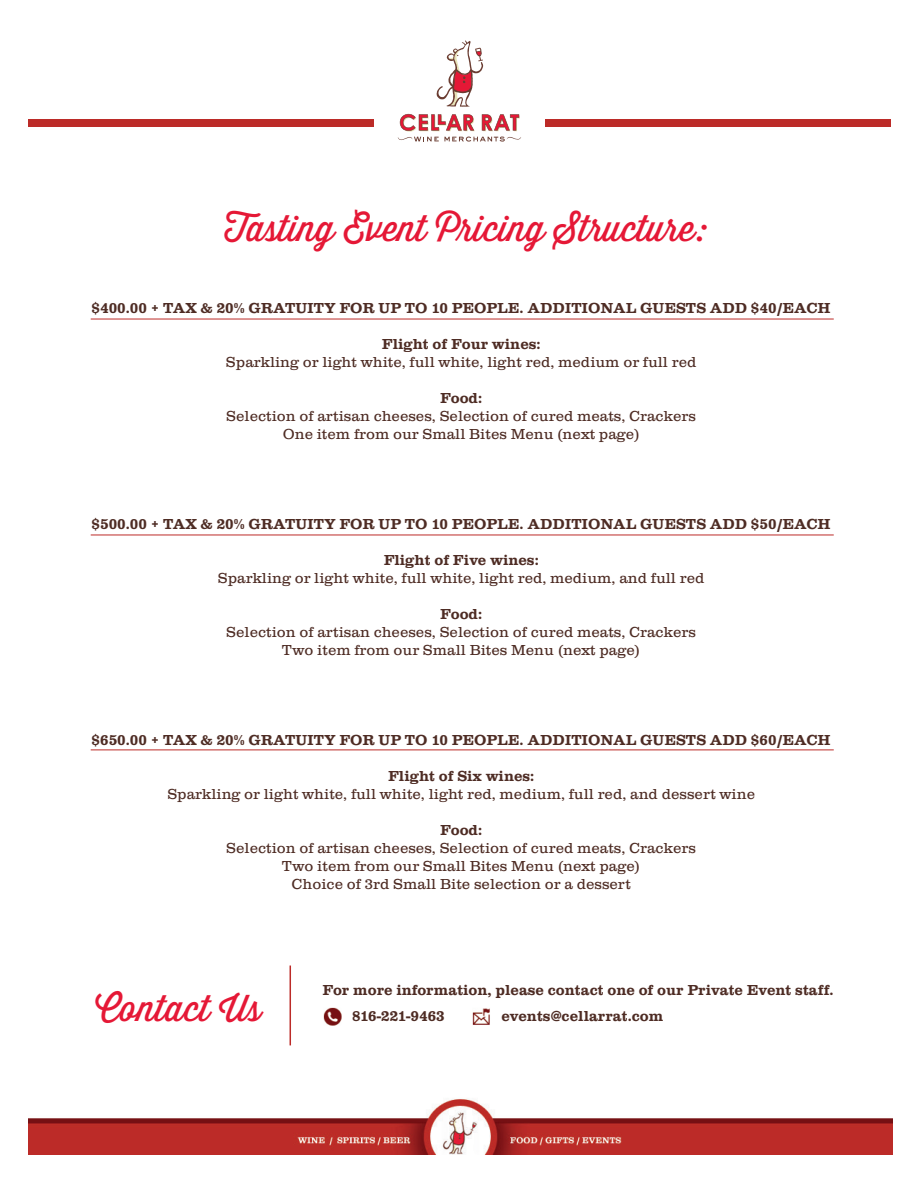
<style>
.page{position:relative;width:918px;height:1188px;background:#fff}
.page>*{position:absolute;margin:0;border:0;box-sizing:border-box;transform-origin:0 0}
.t1{font:36px "Thirsty Script";color:#e51836}
.t2{font:15px "Clarendon T Ligh";color:#4e2c24}
.t3{font:700 15px "Clarendon T";color:#4e2c24}
</style>
<div class="page">
<svg style="left:398px;top:114px;width:123px;height:28px"></svg>
<svg style="left:436px;top:40px;width:47px;height:67px"></svg>
<div style="left:28px;top:119px;width:346px;height:7px;background:#bc2b28"></div>
<div style="left:546px;top:119px;width:345px;height:7px;background:#bc2b28"></div>
<img style="left:28px;top:1099px;width:864px;height:55px">
<hr style="left:290px;top:966px;width:1px;height:79px;background:#bc2b28">
<img style="left:323px;top:1007px;width:19px;height:19px">
<img style="left:472px;top:1008px;width:18px;height:17px">
<hr style="left:91px;top:319px;width:743px;height:1px;background:#bc2b28">
<hr style="left:91px;top:535px;width:743px;height:1px;background:#bc2b28">
<hr style="left:91px;top:750px;width:743px;height:1px;background:#bc2b28">
<p class="t1" style="left:225px;top:202px;width:483px">Tasting Event Pricing Structure:</p>
<p class="t3" style="left:92px;top:300px;width:741px">$400.00 + TAX &amp; 20% GRATUITY FOR UP TO 10 PEOPLE. ADDITIONAL GUESTS ADD $40/EACH</p>
<p class="t3" style="left:382px;top:336px;width:160px">Flight of Four wines:</p>
<p class="t2" style="left:226px;top:354px;width:472px">Sparkling or light white, full white, light red, medium or full red</p>
<p class="t3" style="left:440px;top:390px;width:44px">Food:</p>
<p class="t2" style="left:226px;top:408px;width:471px">Selection of artisan cheeses, Selection of cured meats, Crackers</p>
<p class="t2" style="left:283px;top:426px;width:358px">One item from our Small Bites Menu (next page)</p>
<p class="t3" style="left:92px;top:516px;width:741px">$500.00 + TAX &amp; 20% GRATUITY FOR UP TO 10 PEOPLE. ADDITIONAL GUESTS ADD $50/EACH</p>
<p class="t3" style="left:384px;top:552px;width:157px">Flight of Five wines:</p>
<p class="t2" style="left:218px;top:570px;width:488px">Sparkling or light white, full white, light red, medium, and full red</p>
<p class="t3" style="left:440px;top:606px;width:44px">Food:</p>
<p class="t2" style="left:226px;top:624px;width:471px">Selection of artisan cheeses, Selection of cured meats, Crackers</p>
<p class="t2" style="left:282px;top:642px;width:359px">Two item from our Small Bites Menu (next page)</p>
<p class="t3" style="left:92px;top:732px;width:741px">$650.00 + TAX &amp; 20% GRATUITY FOR UP TO 10 PEOPLE. ADDITIONAL GUESTS ADD $60/EACH</p>
<p class="t3" style="left:388px;top:768px;width:148px">Flight of Six wines:</p>
<p class="t2" style="left:167px;top:786px;width:589px">Sparkling or light white, full white, light red, medium, full red, and dessert wine</p>
<p class="t3" style="left:440px;top:822px;width:44px">Food:</p>
<p class="t2" style="left:226px;top:840px;width:471px">Selection of artisan cheeses, Selection of cured meats, Crackers</p>
<p class="t2" style="left:282px;top:858px;width:359px">Two item from our Small Bites Menu (next page)</p>
<p class="t2" style="left:292px;top:876px;width:341px">Choice of 3rd Small Bite selection or a dessert</p>
<p class="t1" style="left:96px;top:982px;width:168px">Contact Us</p>
<p class="t3" style="left:322px;top:981px;width:513px">For more information, please contact one of our Private Event staff.</p>
<p class="t3" style="left:352px;top:1007px;width:94px">816-221-9463</p>
<p class="t3" style="left:502px;top:1007px;width:163px">events@cellarrat.com</p>
</div>
